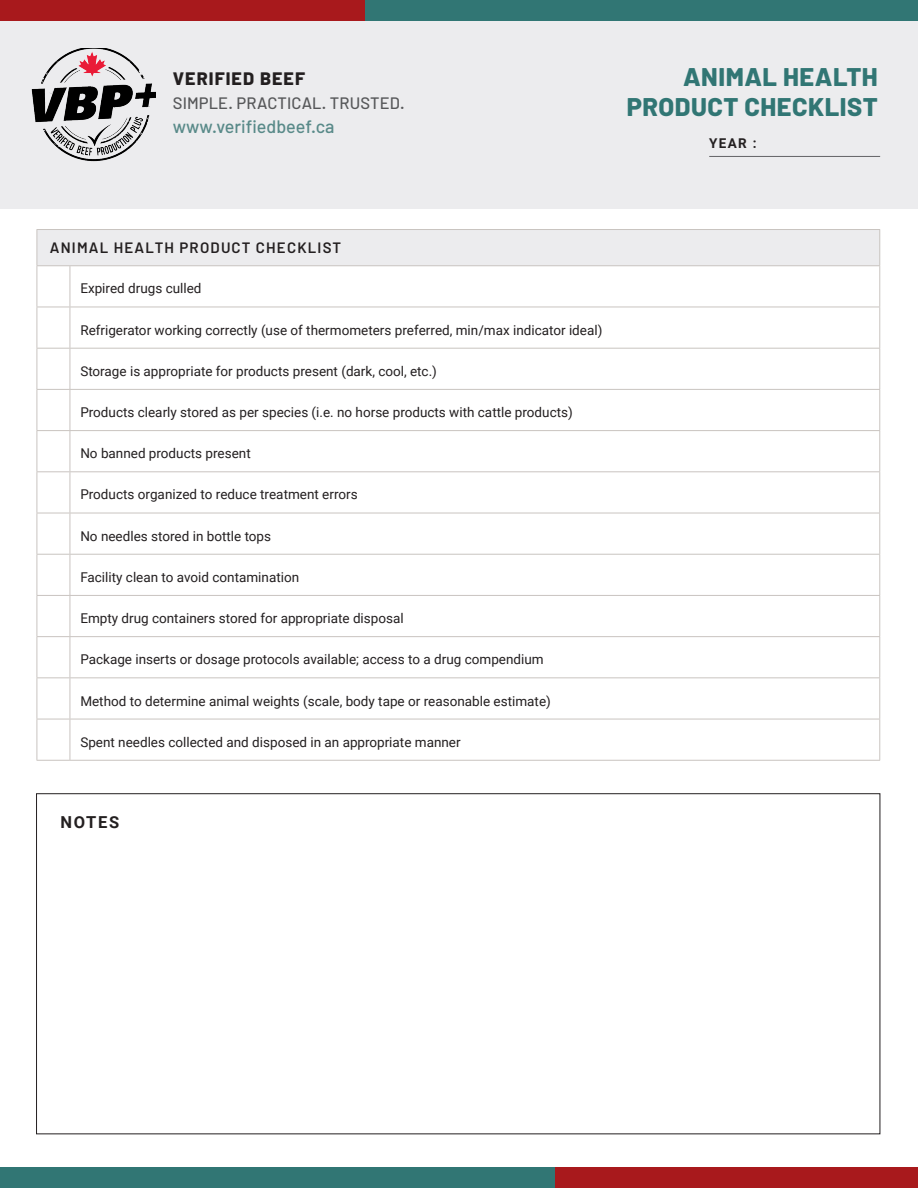
<style>
.page{position:relative;width:918px;height:1188px;background:#fff}
.page>*{position:absolute;margin:0;border:0;box-sizing:border-box;transform-origin:0 0}
.Cover{font:800 25.5px "Barlow";letter-spacing:.02em;color:#317674}
.Address{font:500 18px "Barlow";color:#598a89}
.Address-2{font:800 18px "Barlow";letter-spacing:.06em;color:#231f20}
.Address-3{font:500 16.5px "Barlow";letter-spacing:.01em;color:#57585a}
.Heading_2_-_left{font:700 16.5px "Roboto";letter-spacing:.1em;color:#231f20}
.Heading_1_-_center{font:600 15px "Barlow";letter-spacing:.08em;color:#231f20}
.Body_text_1_-_left{font:13.5px "Roboto";color:#231f20}
.Heading_2_-_left-2{font:700 13.5px "Roboto";color:#231f20}
</style>
<div class="page">
<div style="left:0;top:0;width:918px;height:208px;background:#ececee"></div>
<div style="left:363px;top:0;width:555px;height:21px;background:#317674"></div>
<div style="left:0;top:0;width:364px;height:21px;background:#a8191c"></div>
<img style="left:31px;top:48px;width:125px;height:113px">
<div style="left:37px;top:230px;width:843px;height:36px;background:#ececee"></div>
<hr style="left:37px;top:266px;width:1px;height:41px;background:#c9c4c0">
<hr style="left:70px;top:266px;width:1px;height:41px;background:#c9c4c0">
<hr style="left:879px;top:266px;width:1px;height:41px;background:#c9c4c0">
<hr style="left:37px;top:307px;width:33px;height:1px;background:#c9c4c0">
<hr style="left:37px;top:307px;width:1px;height:41px;background:#c9c4c0">
<hr style="left:70px;top:307px;width:810px;height:1px;background:#c9c4c0">
<hr style="left:70px;top:307px;width:1px;height:41px;background:#c9c4c0">
<hr style="left:879px;top:307px;width:1px;height:41px;background:#c9c4c0">
<hr style="left:37px;top:348px;width:33px;height:1px;background:#c9c4c0">
<hr style="left:37px;top:349px;width:1px;height:40px;background:#c9c4c0">
<hr style="left:70px;top:348px;width:810px;height:1px;background:#c9c4c0">
<hr style="left:70px;top:349px;width:1px;height:40px;background:#c9c4c0">
<hr style="left:879px;top:349px;width:1px;height:40px;background:#c9c4c0">
<hr style="left:37px;top:389px;width:33px;height:1px;background:#c9c4c0">
<hr style="left:37px;top:390px;width:1px;height:40px;background:#c9c4c0">
<hr style="left:70px;top:389px;width:810px;height:1px;background:#c9c4c0">
<hr style="left:70px;top:390px;width:1px;height:40px;background:#c9c4c0">
<hr style="left:879px;top:390px;width:1px;height:40px;background:#c9c4c0">
<hr style="left:37px;top:430px;width:33px;height:1px;background:#c9c4c0">
<hr style="left:37px;top:431px;width:1px;height:40px;background:#c9c4c0">
<hr style="left:70px;top:430px;width:810px;height:1px;background:#c9c4c0">
<hr style="left:70px;top:431px;width:1px;height:40px;background:#c9c4c0">
<hr style="left:879px;top:431px;width:1px;height:40px;background:#c9c4c0">
<hr style="left:37px;top:471px;width:33px;height:1px;background:#c9c4c0">
<hr style="left:37px;top:472px;width:1px;height:41px;background:#c9c4c0">
<hr style="left:70px;top:471px;width:810px;height:1px;background:#c9c4c0">
<hr style="left:70px;top:472px;width:1px;height:41px;background:#c9c4c0">
<hr style="left:879px;top:472px;width:1px;height:41px;background:#c9c4c0">
<hr style="left:37px;top:513px;width:33px;height:1px;background:#c9c4c0">
<hr style="left:37px;top:513px;width:1px;height:41px;background:#c9c4c0">
<hr style="left:70px;top:513px;width:810px;height:1px;background:#c9c4c0">
<hr style="left:70px;top:513px;width:1px;height:41px;background:#c9c4c0">
<hr style="left:879px;top:513px;width:1px;height:41px;background:#c9c4c0">
<hr style="left:37px;top:554px;width:33px;height:1px;background:#c9c4c0">
<hr style="left:37px;top:555px;width:1px;height:40px;background:#c9c4c0">
<hr style="left:70px;top:554px;width:810px;height:1px;background:#c9c4c0">
<hr style="left:70px;top:555px;width:1px;height:40px;background:#c9c4c0">
<hr style="left:879px;top:555px;width:1px;height:40px;background:#c9c4c0">
<hr style="left:37px;top:595px;width:33px;height:1px;background:#c9c4c0">
<hr style="left:37px;top:596px;width:1px;height:40px;background:#c9c4c0">
<hr style="left:70px;top:595px;width:810px;height:1px;background:#c9c4c0">
<hr style="left:70px;top:596px;width:1px;height:40px;background:#c9c4c0">
<hr style="left:879px;top:596px;width:1px;height:40px;background:#c9c4c0">
<hr style="left:37px;top:636px;width:33px;height:1px;background:#c9c4c0">
<hr style="left:37px;top:637px;width:1px;height:40px;background:#c9c4c0">
<hr style="left:70px;top:636px;width:810px;height:1px;background:#c9c4c0">
<hr style="left:70px;top:637px;width:1px;height:40px;background:#c9c4c0">
<hr style="left:879px;top:637px;width:1px;height:40px;background:#c9c4c0">
<hr style="left:37px;top:677px;width:33px;height:1px;background:#c9c4c0">
<hr style="left:37px;top:678px;width:1px;height:41px;background:#c9c4c0">
<hr style="left:70px;top:677px;width:810px;height:1px;background:#c9c4c0">
<hr style="left:70px;top:678px;width:1px;height:41px;background:#c9c4c0">
<hr style="left:879px;top:678px;width:1px;height:41px;background:#c9c4c0">
<hr style="left:37px;top:719px;width:33px;height:1px;background:#c9c4c0">
<hr style="left:37px;top:719px;width:1px;height:41px;background:#c9c4c0">
<hr style="left:70px;top:719px;width:810px;height:1px;background:#c9c4c0">
<hr style="left:70px;top:719px;width:1px;height:41px;background:#c9c4c0">
<hr style="left:879px;top:719px;width:1px;height:41px;background:#c9c4c0">
<hr style="left:37px;top:760px;width:33px;height:1px;background:#c9c4c0">
<hr style="left:70px;top:760px;width:810px;height:1px;background:#c9c4c0">
<hr style="left:37px;top:229px;width:33px;height:1px;background:#c9c4c0">
<hr style="left:37px;top:230px;width:1px;height:35px;background:#c9c4c0">
<hr style="left:70px;top:229px;width:810px;height:1px;background:#c9c4c0">
<hr style="left:879px;top:230px;width:1px;height:35px;background:#c9c4c0">
<hr style="left:37px;top:265px;width:33px;height:1px;background:#c9c4c0">
<hr style="left:70px;top:265px;width:810px;height:1px;background:#c9c4c0">
<div style="left:0;top:1167px;width:557px;height:21px;background:#317674"></div>
<div style="left:555px;top:1167px;width:363px;height:21px;background:#a8191c"></div>
<hr style="left:709px;top:156px;width:171px;height:1px;background:#636366">
<p class="Address-2" style="left:173px;top:67px;width:134px">VERIFIED BEEF</p>
<p class="Address-3" style="left:173px;top:93px;width:233px">SIMPLE. PRACTICAL. TRUSTED.</p>
<p class="Address" style="left:173px;top:116px;width:163px">www.verifiedbeef.ca</p>
<p class="Cover" style="left:683px;top:61px;width:196px">ANIMAL HEALTH</p>
<p class="Cover" style="left:627px;top:91px;width:253px">PRODUCT CHECKLIST</p>
<p class="Heading_2_-_left-2" style="left:709px;top:134px;width:49px">YEAR :</p>
<p class="Heading_1_-_center" style="left:50px;top:238px;width:293px">ANIMAL HEALTH PRODUCT CHECKLIST</p>
<p class="Body_text_1_-_left" style="left:80px;top:279px;width:123px">Expired drugs culled</p>
<p class="Body_text_1_-_left" style="left:80px;top:320px;width:524px">Refrigerator working correctly (use of thermometers preferred, min/max indicator ideal)</p>
<p class="Body_text_1_-_left" style="left:80px;top:362px;width:358px">Storage is appropriate for products present (dark, cool, etc.)</p>
<p class="Body_text_1_-_left" style="left:80px;top:403px;width:494px">Products clearly stored as per species (i.e. no horse products with cattle products)</p>
<p class="Body_text_1_-_left" style="left:80px;top:444px;width:172px">No banned products present</p>
<p class="Body_text_1_-_left" style="left:80px;top:485px;width:279px">Products organized to reduce treatment errors</p>
<p class="Body_text_1_-_left" style="left:80px;top:526px;width:192px">No needles stored in bottle tops</p>
<p class="Body_text_1_-_left" style="left:80px;top:568px;width:220px">Facility clean to avoid contamination</p>
<p class="Body_text_1_-_left" style="left:80px;top:609px;width:325px">Empty drug containers stored for appropriate disposal</p>
<p class="Body_text_1_-_left" style="left:80px;top:650px;width:465px">Package inserts or dosage protocols available; access to a drug compendium</p>
<p class="Body_text_1_-_left" style="left:80px;top:691px;width:472px">Method to determine animal weights (scale, body tape or reasonable estimate)</p>
<p class="Body_text_1_-_left" style="left:80px;top:732px;width:382px">Spent needles collected and disposed in an appropriate manner</p>
<p class="Heading_2_-_left" style="left:61px;top:810px;width:60px">NOTES</p>
</div>
